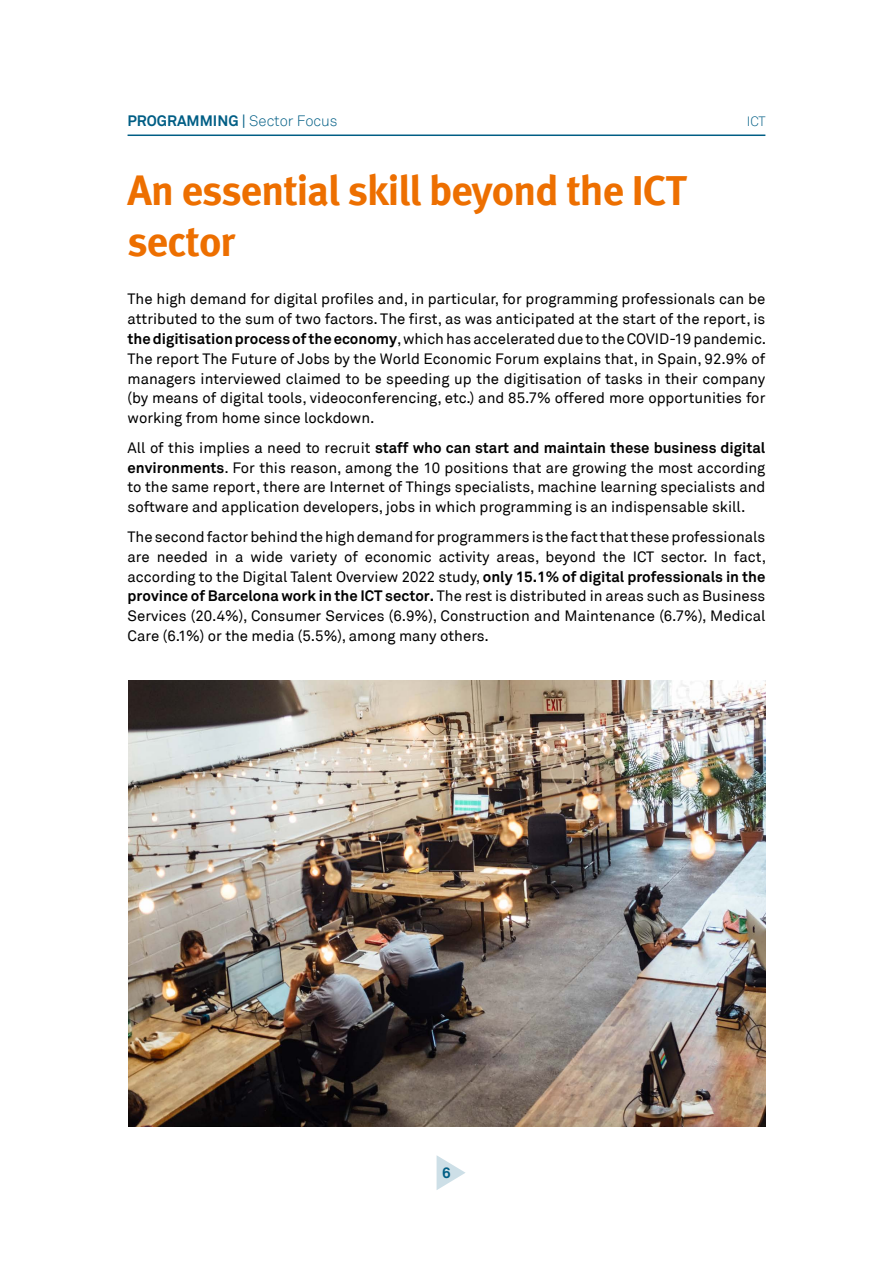
<style>
.page{position:relative;width:893px;height:1263px;background:#fff}
.page>*{position:absolute;margin:0;border:0;box-sizing:border-box;transform-origin:0 0}
.t1{font:700 42px/50.4px "Meta";letter-spacing:-.02em;color:#ed6f00}
.t2{font:15px/19.8px "Akkurat";color:#000;text-align:justify}
.t3{font:700 15px "Akkurat";color:#005e85}
.t4{font:300 13.5px "Akkurat";color:#005e85}
.s1{font-weight:400}
.s2{font-weight:300}
.s3{font-weight:700}
</style>
<div class="page">
<hr style="left:128px;top:134px;width:637px;height:2px;background:#005e85">
<svg style="left:437px;top:1155px;width:29px;height:35px"></svg>
<img style="left:128px;top:680px;width:637px;height:446px">
<p class="t3" style="left:128px;top:111px;width:212px">PROGRAMMING <span class="s1">|</span> <span class="s2">Sector Focus</span></p>
<p class="t4" style="left:747px;top:113px;width:20px">ICT</p>
<h1 class="t1" style="left:128px;top:165px;width:560px">An essential skill beyond the ICT sector</h1>
<p class="t2" style="left:128px;top:289px;width:640px">The high demand for digital profiles and, in particular, for programming professionals can be attributed to the sum of two factors. The first, as was anticipated at the start of the report, is <span class="s3">the digitisation process of the economy</span>, which has accelerated due to the COVID-19 pandemic.<br>The report The Future of Jobs by the World Economic Forum explains that, in Spain, 92.9% of managers interviewed claimed to be speeding up the digitisation of tasks in their company (by means of digital tools, videoconferencing, etc.) and 85.7% offered more opportunities for working from home since lockdown.</p>
<p class="t2" style="left:128px;top:438px;width:639px">All of this implies a need to recruit <span class="s3">staff who can start and maintain these business digital environments</span>. For this reason, among the 10 positions that are growing the most according to the same report, there are Internet of Things specialists, machine learning specialists and software and application developers, jobs in which programming is an indispensable skill.</p>
<p class="t2" style="left:128px;top:527px;width:640px">The second factor behind the high demand for programmers is the fact that these professionals are needed in a wide variety of economic activity areas, beyond the ICT sector. In fact, according to the Digital Talent Overview 2022 study, <span class="s3">only 15.1% of digital professionals in the province of Barcelona work in the ICT sector.</span> The rest is distributed in areas such as Business Services (20.4%), Consumer Services (6.9%), Construction and Maintenance (6.7%), Medical Care (6.1%) or the media (5.5%), among many others.</p>
<p class="t3" style="left:442px;top:1163px;width:10px">6</p>
</div>
